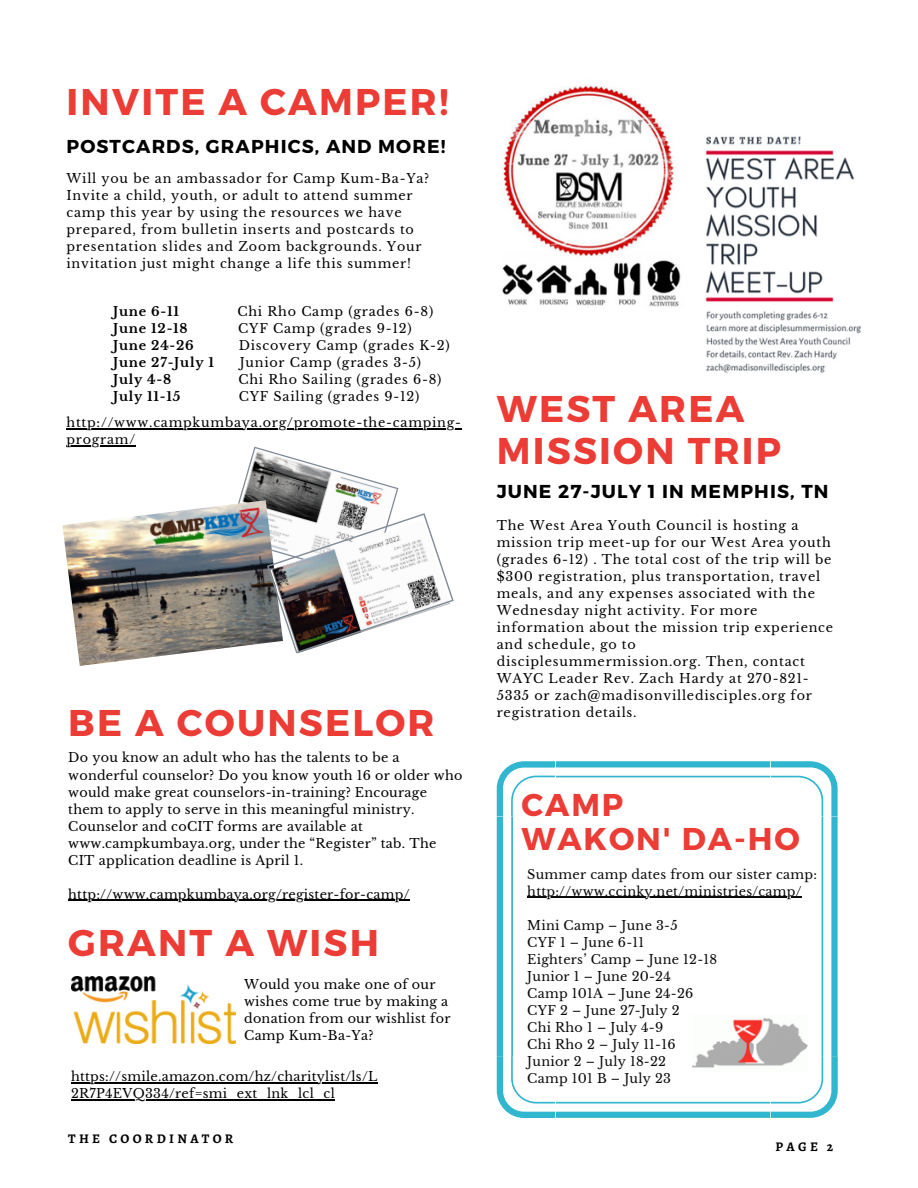
<style>
.page{position:relative;width:918px;height:1188px;background:#fff}
.page>*{position:absolute;margin:0;border:0;box-sizing:border-box;transform-origin:0 0}
.t1{font:700 37.2px/41.7px "Montserrat";letter-spacing:.06em;color:#eb3c35}
.t2{font:700 31.5px "Montserrat";letter-spacing:.06em;color:#eb3c35}
.t3{font:700 18.75px "Montserrat";letter-spacing:.06em;color:#000}
.t4{font:700 13.2px "Alegreya";letter-spacing:.25em;color:#000}
.t5{font:12.75px/17px "Libre Baskerville";letter-spacing:.06em;color:#000}
.t6{font:12.75px/17.1px "Libre Baskerville";letter-spacing:.02em;color:#000}
.t7{font:12.75px/17px "Libre Baskerville";letter-spacing:.02em;color:#0a0a0b}
.t8{font:700 12.75px "Libre Baskerville";letter-spacing:.06em;color:#000}
</style>
<div class="page">
<img style="left:502px;top:85px;width:359px;height:288px">
<img style="left:62px;top:505px;width:166px;height:161px">
<img style="left:228px;top:447px;width:226px;height:206px">
<img style="left:71px;top:977px;width:164px;height:66px">
<svg style="left:497px;top:761px;width:341px;height:357px"></svg>
<hr style="left:67px;top:428px;width:395px;height:1px;background:#000">
<hr style="left:67px;top:445px;width:69px;height:1px;background:#000">
<hr style="left:71px;top:1082px;width:307px;height:1px;background:#000">
<hr style="left:71px;top:1099px;width:264px;height:1px;background:#000">
<hr style="left:68px;top:900px;width:342px;height:1px;background:#000">
<p class="t1" style="left:67px;top:79px;width:383px">INVITE A CAMPER!</p>
<p class="t3" style="left:67px;top:134px;width:381px">POSTCARDS, GRAPHICS, AND MORE!</p>
<p class="t5" style="left:67px;top:170px;width:364px">Will you be an ambassador for Camp Kum-Ba-Ya?<br>Invite a child, youth, or adult to attend summer camp this year by using the resources we have prepared, from bulletin inserts and postcards to presentation slides and Zoom backgrounds. Your invitation just might change a life this summer!</p>
<p class="t8" style="left:113px;top:303px;width:68px">June 6-11</p>
<p class="t5" style="left:237px;top:303px;width:197px">Chi Rho Camp (grades 6-8)</p>
<p class="t8" style="left:113px;top:320px;width:76px">June 12-18</p>
<p class="t5" style="left:238px;top:320px;width:175px">CYF Camp (grades 9-12)</p>
<p class="t8" style="left:113px;top:337px;width:82px">June 24-26</p>
<p class="t5" style="left:239px;top:337px;width:213px">Discovery Camp (grades K-2)</p>
<p class="t8" style="left:113px;top:354px;width:102px">June 27-July 1</p>
<p class="t5" style="left:240px;top:354px;width:183px">Junior Camp (grades 3-5)</p>
<p class="t8" style="left:113px;top:371px;width:60px">July 4-8</p>
<p class="t5" style="left:238px;top:371px;width:205px">Chi Rho Sailing (grades 6-8)</p>
<p class="t8" style="left:113px;top:388px;width:69px">July 11-15</p>
<p class="t5" style="left:239px;top:388px;width:182px">CYF Sailing (grades 9-12)</p>
<p class="t5" style="left:67px;top:414px;width:396px">http://www.campkumbaya.org/promote-the-camping&shy;program/</p>
<p class="t1" style="left:68px;top:700px;width:368px">BE A COUNSELOR</p>
<p class="t6" style="left:68px;top:749px;width:396px">Do you know an adult who has the talents to be a wonderful counselor? Do you know youth 16 or older who would make great counselors-in-training? Encourage them to apply to serve in this meaningful ministry.<br>Counselor and coCIT forms are available at www.campkumbaya.org, under the “Register” tab. The CIT application deadline is April 1.</p>
<p class="t6" style="left:68px;top:886px;width:343px">http://www.campkumbaya.org/register-for-camp/</p>
<p class="t1" style="left:68px;top:920px;width:312px">GRANT A WISH</p>
<p class="t6" style="left:244px;top:976px;width:208px">Would you make one of our wishes come true by making a donation from our wishlist for<br>Camp Kum-Ba-Ya?</p>
<p class="t6" style="left:71px;top:1068px;width:308px">https://smile.amazon.com/hz/charitylist/ls/L<br>2R7P4EVQ334/ref=smi_ext_lnk_lcl_cl</p>
<p class="t4" style="left:68px;top:1130px;width:167px">THE COORDINATOR</p>
<p class="t1" style="left:497px;top:386px;width:286px">WEST AREA<br>MISSION TRIP</p>
<p class="t3" style="left:497px;top:479px;width:333px">JUNE 27-JULY 1 IN MEMPHIS, TN</p>
<p class="t5" style="left:497px;top:517px;width:338px">The West Area Youth Council is hosting a mission trip meet-up for our West Area youth (grades 6-12) . The total cost of the trip will be $300 registration, plus transportation, travel meals, and any expenses associated with the Wednesday night activity. For more information about the mission trip experience and schedule, go to disciplesummermission.org. Then, contact WAYC Leader Rev. Zach Hardy at 270-821- 5335 or zach@madisonvilledisciples.org for registration details.</p>
<p class="t2" style="left:522px;top:784px;width:103px">CAMP</p>
<p class="t2" style="left:522px;top:819px;width:280px">WAKON' DA-HO</p>
<p class="t7" style="left:527px;top:866px;width:291px">Summer camp dates from our sister camp: http://www.ccinky.net/ministries/camp/</p>
<p class="t7" style="left:527px;top:917px;width:152px">Mini Camp – June 3-5</p>
<p class="t7" style="left:527px;top:934px;width:118px">CYF 1 – June 6-11</p>
<p class="t7" style="left:527px;top:951px;width:191px">Eighters’ Camp – June 12-18</p>
<p class="t7" style="left:527px;top:968px;width:145px">Junior 1 – June 20-24</p>
<p class="t7" style="left:527px;top:985px;width:168px">Camp 101A – June 24-26</p>
<p class="t7" style="left:527px;top:1002px;width:154px">CYF 2 – June 27-July 2</p>
<p class="t7" style="left:527px;top:1019px;width:137px">Chi Rho 1 – July 4-9</p>
<p class="t7" style="left:527px;top:1036px;width:150px">Chi Rho 2 – July 11-16</p>
<p class="t7" style="left:527px;top:1053px;width:140px">Junior 2 – July 18-22</p>
<p class="t7" style="left:527px;top:1070px;width:145px">Camp 101 B – July 23</p>
<p class="t4" style="left:776px;top:1138px;width:59px">PAGE 2</p>
</div>
